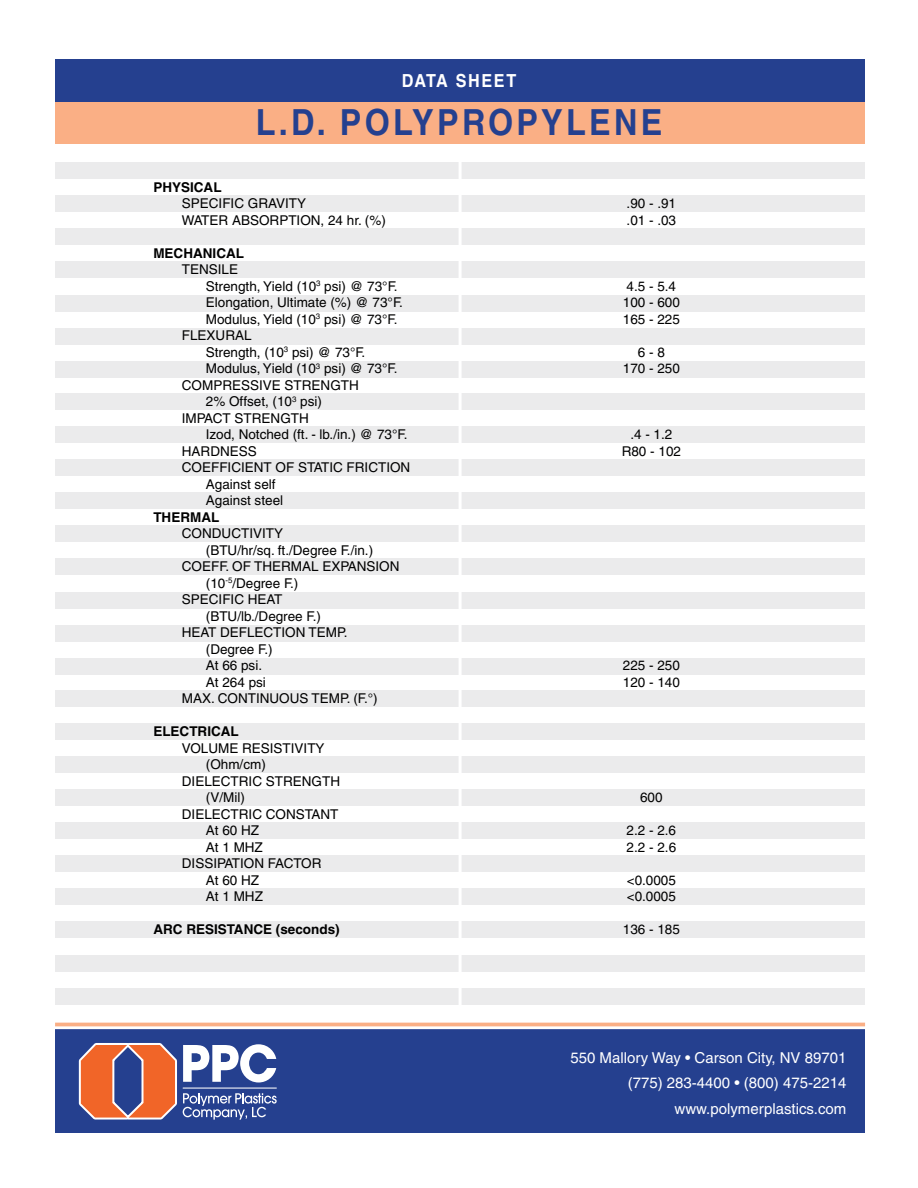
<style>
.page{position:relative;width:918px;height:1188px;background:#fff}
.page>*{position:absolute;margin:0;border:0;box-sizing:border-box;transform-origin:0 0}
.t1{font:700 36px "Helvetica LT";letter-spacing:.1em;color:#25408f;scale:.9 1}
.t2{font:700 18px "Helvetica LT";letter-spacing:.1em;color:#fff;scale:.9 1}
.t3{font:15px/25.5px "Helvetica LT";color:#fff;text-align:right}
.t4{font:13.5px/16.5px "Helvetica LT";color:#000}
.t5{font:700 13.5px "Helvetica LT";color:#000}
</style>
<div class="page">
<div style="left:55px;top:102px;width:810px;height:42px;background:#faaf85"></div>
<div style="left:55px;top:162px;width:810px;height:17px;background:#ebebec"></div>
<div style="left:55px;top:459px;width:810px;height:17px;background:#ebebec"></div>
<div style="left:55px;top:823px;width:810px;height:16px;background:#ebebec"></div>
<div style="left:55px;top:295px;width:810px;height:17px;background:#ebebec"></div>
<div style="left:55px;top:592px;width:810px;height:16px;background:#ebebec"></div>
<div style="left:55px;top:955px;width:810px;height:17px;background:#ebebec"></div>
<div style="left:55px;top:988px;width:810px;height:17px;background:#ebebec"></div>
<div style="left:55px;top:228px;width:810px;height:17px;background:#ebebec"></div>
<div style="left:55px;top:525px;width:810px;height:17px;background:#ebebec"></div>
<div style="left:55px;top:889px;width:810px;height:16px;background:#ebebec"></div>
<div style="left:55px;top:361px;width:810px;height:16px;background:#ebebec"></div>
<div style="left:55px;top:658px;width:810px;height:16px;background:#ebebec"></div>
<div style="left:55px;top:196px;width:810px;height:16px;background:#ebebec"></div>
<div style="left:55px;top:492px;width:810px;height:17px;background:#ebebec"></div>
<div style="left:55px;top:856px;width:810px;height:16px;background:#ebebec"></div>
<div style="left:55px;top:328px;width:810px;height:17px;background:#ebebec"></div>
<div style="left:55px;top:625px;width:810px;height:16px;background:#ebebec"></div>
<div style="left:55px;top:261px;width:810px;height:17px;background:#ebebec"></div>
<div style="left:55px;top:558px;width:810px;height:17px;background:#ebebec"></div>
<div style="left:55px;top:922px;width:810px;height:16px;background:#ebebec"></div>
<div style="left:55px;top:393px;width:810px;height:17px;background:#ebebec"></div>
<div style="left:55px;top:756px;width:810px;height:17px;background:#ebebec"></div>
<div style="left:55px;top:690px;width:810px;height:17px;background:#ebebec"></div>
<div style="left:55px;top:426px;width:810px;height:17px;background:#ebebec"></div>
<div style="left:55px;top:790px;width:810px;height:16px;background:#ebebec"></div>
<div style="left:55px;top:723px;width:810px;height:17px;background:#ebebec"></div>
<div style="left:55px;top:59px;width:810px;height:43px;background:#25408f"></div>
<div style="left:55px;top:1029px;width:810px;height:104px;background:#25408f"></div>
<hr style="left:459px;top:158px;width:3px;height:860px;background:#fff">
<hr style="left:55px;top:1023px;width:810px;height:3px;background:#faaf85">
<svg style="left:78px;top:1043px;width:199px;height:77px"></svg>
<h2 class="t2" style="left:402px;top:70px;width:129px">Data Sheet</h2>
<h1 class="t1" style="left:256px;top:101px;width:449px">L.D. POLYPROPYLENE</h1>
<p class="t5" style="left:153px;top:179px;width:70px">PHYSICAL</p>
<p class="t4" style="left:182px;top:195px;width:126px">SPECIFIC GRAVITY</p>
<p class="t4" style="left:627px;top:195px;width:51px">.90 - .91</p>
<p class="t4" style="left:182px;top:212px;width:206px">WATER ABSORPTION, 24 hr. (%)</p>
<p class="t4" style="left:627px;top:212px;width:51px">.01 - .03</p>
<p class="t5" style="left:153px;top:245px;width:92px">MECHANICAL</p>
<p class="t4" style="left:206px;top:261px;width:193px;text-indent:-24px">TENSILE<br>Strength, Yield (10<sup>3</sup> psi) @ 73°F.</p>
<p class="t4" style="left:627px;top:278px;width:51px">4.5 - 5.4</p>
<p class="t4" style="left:206px;top:294px;width:199px">Elongation, Ultimate (%) @ 73°F.</p>
<p class="t4" style="left:623px;top:294px;width:59px">100 - 600</p>
<p class="t4" style="left:206px;top:311px;width:193px">Modulus, Yield (10<sup>3</sup> psi) @ 73°F.</p>
<p class="t4" style="left:623px;top:311px;width:59px">165 - 225</p>
<p class="t4" style="left:206px;top:327px;width:161px;text-indent:-24px">FLEXURAL<br>Strength, (10<sup>3</sup> psi) @ 73°F.</p>
<p class="t4" style="left:638px;top:344px;width:29px">6 - 8</p>
<p class="t4" style="left:206px;top:360px;width:193px">Modulus, Yield (10<sup>3</sup> psi) @ 73°F.</p>
<p class="t4" style="left:623px;top:360px;width:59px">170 - 250</p>
<p class="t4" style="left:182px;top:377px;width:179px">COMPRESSIVE STRENGTH</p>
<p class="t4" style="left:206px;top:393px;width:118px">2% Offset, (10<sup>3</sup> psi)</p>
<p class="t4" style="left:182px;top:410px;width:128px">IMPACT STRENGTH</p>
<p class="t4" style="left:206px;top:426px;width:203px">Izod, Notched (ft. - lb./in.) @ 73°F.</p>
<p class="t4" style="left:630px;top:426px;width:44px">.4 - 1.2</p>
<p class="t4" style="left:182px;top:443px;width:77px">HARDNESS</p>
<p class="t4" style="left:622px;top:443px;width:61px">R80 - 102</p>
<p class="t4" style="left:206px;top:459px;width:206px;text-indent:-24px">COEFFICIENT OF STATIC FRICTION<br>Against self<br>Against steel</p>
<p class="t5" style="left:153px;top:509px;width:10px">THE</p>
<p class="t5" style="left:180px;top:509px;width:40px">RMAL</p>
<p class="t4" style="left:182px;top:525px;width:103px">CONDUCTIVITY</p>
<p class="t4" style="left:206px;top:542px;width:169px">(BTU/hr/sq. ft./Degree F./in.)</p>
<p class="t4" style="left:182px;top:558px;width:219px">COEFF. OF THERMAL EXPANSION</p>
<p class="t4" style="left:206px;top:575px;width:94px">(10<sup>-5</sup>/Degree F.)</p>
<p class="t4" style="left:182px;top:591px;width:102px">SPECIFIC HEAT</p>
<p class="t4" style="left:206px;top:608px;width:117px">(BTU/lb./Degree F.)</p>
<p class="t4" style="left:182px;top:624px;width:167px">HEAT DEFLECTION TEMP.</p>
<p class="t4" style="left:206px;top:641px;width:68px">(Degree F.)</p>
<p class="t4" style="left:206px;top:657px;width:58px">At 66 psi.</p>
<p class="t4" style="left:623px;top:657px;width:59px">225 - 250</p>
<p class="t4" style="left:206px;top:674px;width:62px">At 264 psi</p>
<p class="t4" style="left:623px;top:674px;width:59px">120 - 140</p>
<p class="t4" style="left:182px;top:690px;width:197px">MAX. CONTINUOUS TEMP. (F.°)</p>
<p class="t5" style="left:153px;top:723px;width:87px">ELECTRICAL</p>
<p class="t4" style="left:182px;top:740px;width:144px">VOLUME RESISTIVITY</p>
<p class="t4" style="left:206px;top:756px;width:61px">(Ohm/cm)</p>
<p class="t4" style="left:182px;top:773px;width:160px">DIELECTRIC STRENGTH</p>
<p class="t4" style="left:206px;top:789px;width:40px">(V/Mil)</p>
<p class="t4" style="left:640px;top:789px;width:24px">600</p>
<p class="t4" style="left:206px;top:806px;width:134px;text-indent:-24px">DIELECTRIC CONSTANT<br>At 60 HZ</p>
<p class="t4" style="left:627px;top:822px;width:51px">2.2 - 2.6</p>
<p class="t4" style="left:206px;top:839px;width:59px">At 1 MHZ</p>
<p class="t4" style="left:627px;top:839px;width:51px">2.2 - 2.6</p>
<p class="t4" style="left:206px;top:855px;width:117px;text-indent:-24px">DISSIPATION FACTOR<br>At 60 HZ</p>
<p class="t4" style="left:627px;top:872px;width:51px">&lt;0.0005</p>
<p class="t4" style="left:206px;top:888px;width:59px">At 1 MHZ</p>
<p class="t4" style="left:627px;top:888px;width:51px">&lt;0.0005</p>
<p class="t5" style="left:153px;top:921px;width:188px">ARC RESISTANCE (seconds)</p>
<p class="t4" style="left:623px;top:921px;width:59px">136 - 185</p>
<p class="t3" style="left:570px;top:1045px;width:277px">550 Mallory Way • Carson City, NV 89701 (775) 283-4400 • (800) 475-2214 www.polymerplastics.com</p>
</div>
